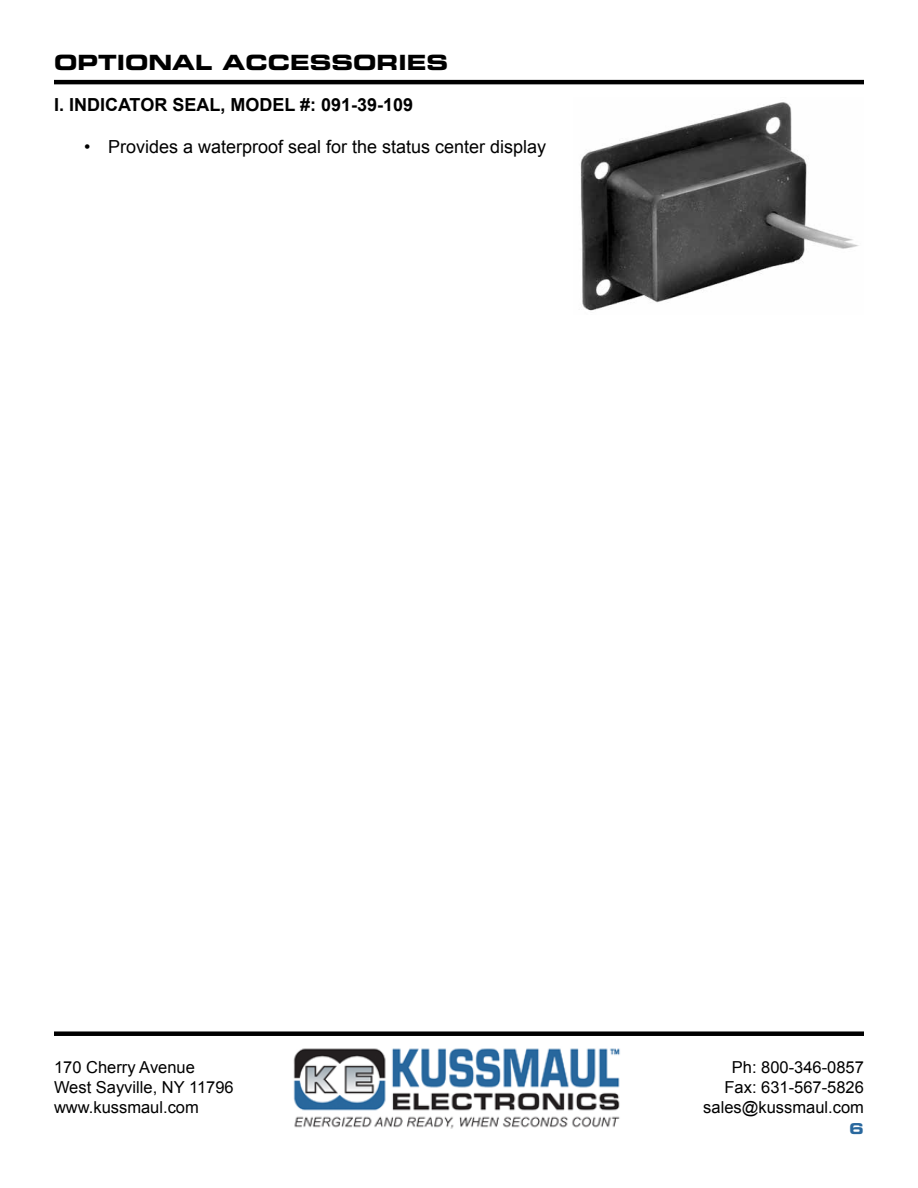
<style>
.page{position:relative;width:918px;height:1188px;background:#fff}
.page>*{position:absolute;margin:0;border:0;box-sizing:border-box;transform-origin:0 0}
.t1{font:21px "Eurostile Bold Extended Two";color:#000}
.t2{font:18px "Arial";color:#000}
.t3{font:700 18px "Arial";color:#000}
.t4{font:16.5px/19.8px "Arial";color:#000}
.t5{font:15px "Eurostile Bold Extended Two";color:#29689e}
</style>
<div class="page">
<hr style="left:54px;top:80px;width:810px;height:4px;background:#000">
<img style="left:293px;top:1048px;width:327px;height:81px">
<div style="left:54px;top:1031px;width:810px;height:5px;background:#000"></div>
<img style="left:580px;top:102px;width:279px;height:209px">
<p class="t1" style="left:54px;top:48px;width:396px">OPTIONAL ACCESSORIES</p>
<p class="t3" style="left:54px;top:92px;width:361px">I. INDICATOR SEAL, MODEL #: 091-39-109</p>
<p class="t2" style="left:84px;top:135px;width:464px">• Provides a waterproof seal for the status center display</p>
<p class="t4" style="left:54px;top:1058px;width:181px">170 Cherry Avenue<br>West Sayville, NY 11796 www.kussmaul.com</p>
<p class="t4" style="left:703px;top:1058px;width:162px;text-align:right">Ph: 800-346-0857<br>Fax: 631-567-5826 sales@kussmaul.com</p>
<p class="t5" style="left:849px;top:1118px;width:16px">6</p>
</div>
